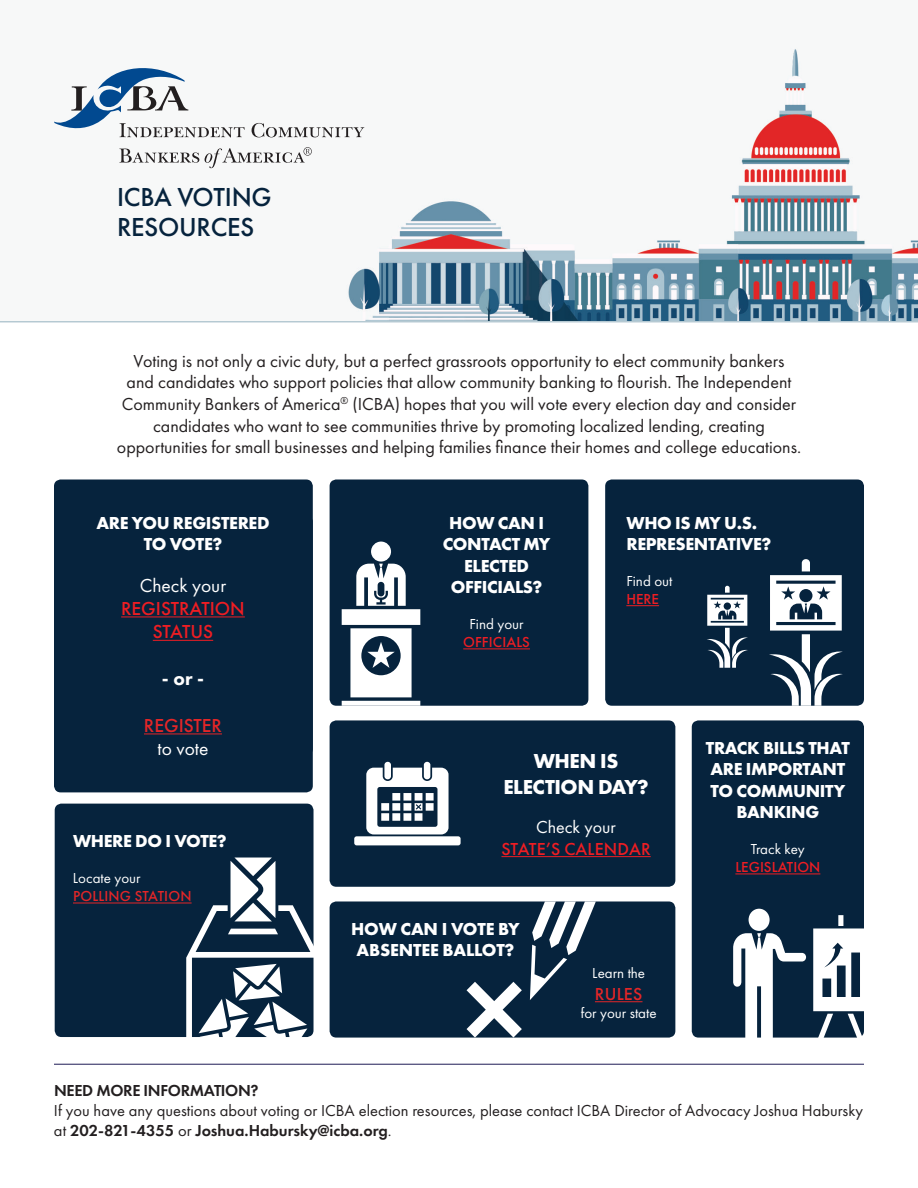
<style>
.page{position:relative;width:918px;height:1188px;background:#fff}
.page>*{position:absolute;margin:0;border:0;box-sizing:border-box;transform-origin:0 0}
.t1{font:500 27px/30px "Futura PT";letter-spacing:-.01em;color:#06233d}
.t2{font:700 21px/25.2px "Futura PT";letter-spacing:-.02em;color:#fff;text-align:center}
.t3{font:500 19.5px/23.4px "Futura PT";color:#ee1d23;text-align:center}
.t4{font:19.5px "Futura PT";color:#fff}
.t5{font:500 19.5px "Futura PT";color:#e32628}
.t6{font:800 19.5px "Futura PT";color:#fff}
.t7{font:18px/21.6px "Futura PT";color:#231f20;text-align:center}
.t8{font:700 18px/21.6px "Futura PT";letter-spacing:-.02em;color:#fff;text-align:center}
.t9{font:500 18px "Futura PT";letter-spacing:.01em;color:#ee1d23}
.t10{font:18px "Futura PT";color:#fff}
.t11{font:500 18px "Futura PT";letter-spacing:.01em;color:#e32628}
.t12{font:16.5px/19.8px "Futura PT";color:#231f20}
.t13{font:600 16.5px "Futura PT";letter-spacing:-.02em;color:#231f20}
.t14{font:15px "Futura PT";color:#fff}
.t15{font:500 15px "Futura PT";color:#ee1d23}
.t16{font:500 15px "Futura PT";letter-spacing:.01em;color:#e32628}
.s1{font-weight:600}
</style>
<div class="page">
<svg style="left:0;top:320px;width:918px;height:2px;fill:#b5c9d2"></svg>
<div style="left:330px;top:720px;width:345px;height:167px;background:#06233d;border-radius:7px"></div>
<svg style="left:354px;top:762px;width:107px;height:83px"></svg>
<hr style="left:501px;top:856px;width:150px;height:1px;background:#ee1d23">
<div style="left:692px;top:720px;width:172px;height:318px;background:#06233d;border-radius:7px"></div>
<hr style="left:735px;top:874px;width:85px;height:1px;background:#ee1d23">
<svg style="left:733px;top:909px;width:131px;height:129px"></svg>
<div style="left:55px;top:804px;width:259px;height:233px;background:#06233d;border-radius:7px"></div>
<hr style="left:73px;top:903px;width:119px;height:1px;background:#e32628">
<svg style="left:186px;top:858px;width:134px;height:206px"></svg>
<div style="left:605px;top:480px;width:259px;height:226px;background:#06233d;border-radius:7px"></div>
<svg style="left:707px;top:559px;width:136px;height:147px"></svg>
<hr style="left:626px;top:605px;width:33px;height:1px;background:#ee1d23">
<div style="left:330px;top:480px;width:258px;height:226px;background:#06233d;border-radius:7px"></div>
<hr style="left:463px;top:649px;width:67px;height:1px;background:#ee1d23">
<svg style="left:342px;top:542px;width:78px;height:164px"></svg>
<div style="left:54px;top:480px;width:259px;height:312px;background:#06233d;border-radius:7px"></div>
<hr style="left:121px;top:616px;width:124px;height:1px;background:#ee1d23">
<hr style="left:153px;top:640px;width:60px;height:1px;background:#ee1d23">
<hr style="left:144px;top:733px;width:78px;height:1px;background:#e32628">
<div style="left:330px;top:901px;width:345px;height:137px;background:#06233d;border-radius:7px"></div>
<svg style="left:467px;top:901px;width:129px;height:137px"></svg>
<hr style="left:595px;top:1001px;width:48px;height:1px;background:#e32628">
<hr style="left:54px;top:1064px;width:810px;height:1px;background:#1e1b55">
<img style="left:199px;top:48px;width:719px;height:272px">
<svg style="left:54px;top:68px;width:191px;height:71px"></svg>
<svg style="left:252px;top:123px;width:112px;height:14px"></svg>
<svg style="left:119px;top:148px;width:80px;height:15px"></svg>
<svg style="left:205px;top:147px;width:107px;height:21px"></svg>
<h1 class="t1" style="left:117px;top:182px;width:156px">ICBA VOTING<br>RESOURCES</h1>
<p class="t7" style="left:117px;top:350px;width:686px">Voting is not only a civic duty, but a perfect grassroots opportunity to elect community bankers<br>and candidates who support policies that allow community banking to flourish. The Independent Community Bankers of America<sup>®</sup> (ICBA) hopes that you will vote every election day and consider candidates who want to see communities thrive by promoting localized lending, creating opportunities for small businesses and helping families finance their homes and college educations.</p>
<p class="t8" style="left:96px;top:511px;width:175px">ARE YOU REGISTERED<br>TO VOTE?</p>
<p class="t4" style="left:140px;top:574px;width:88px">Check your</p>
<p class="t3" style="left:121px;top:597px;width:125px">REGISTRATION<br>STATUS</p>
<p class="t6" style="left:162px;top:666px;width:44px">- or -</p>
<p class="t5" style="left:144px;top:714px;width:80px">REGISTER</p>
<p class="t4" style="left:158px;top:737px;width:52px">to vote</p>
<p class="t8" style="left:73px;top:830px;width:155px">WHERE DO I VOTE?</p>
<p class="t14" style="left:73px;top:870px;width:69px">Locate your</p>
<p class="t16" style="left:73px;top:887px;width:120px">POLLING STATION</p>
<p class="t8" style="left:443px;top:511px;width:109px">HOW CAN I<br>CONTACT MY<br>ELECTED<br>OFFICIALS?</p>
<p class="t14" style="left:469px;top:615px;width:56px">Find your</p>
<p class="t15" style="left:463px;top:633px;width:68px">OFFICIALS</p>
<p class="t8" style="left:626px;top:511px;width:146px;text-align:left">WHO IS MY U.S.<br>REPRESENTATIVE?</p>
<p class="t14" style="left:626px;top:572px;width:48px">Find out</p>
<p class="t15" style="left:626px;top:590px;width:34px">HERE</p>
<p class="t2" style="left:503px;top:748px;width:147px">WHEN IS<br>ELECTION DAY?</p>
<p class="t10" style="left:536px;top:817px;width:81px">Check your</p>
<p class="t9" style="left:501px;top:838px;width:151px">STATE’S CALENDAR</p>
<p class="t8" style="left:351px;top:918px;width:170px">HOW CAN I VOTE BY<br>ABSENTEE BALLOT?</p>
<p class="t14" style="left:592px;top:964px;width:54px">Learn the</p>
<p class="t11" style="left:595px;top:983px;width:49px">RULES</p>
<p class="t14" style="left:581px;top:1004px;width:77px">for your state</p>
<p class="t8" style="left:706px;top:736px;width:145px">TRACK BILLS THAT<br>ARE IMPORTANT<br>TO COMMUNITY<br>BANKING</p>
<p class="t14" style="left:751px;top:841px;width:56px">Track key</p>
<p class="t15" style="left:735px;top:858px;width:86px">LEGISLATION</p>
<p class="t13" style="left:54px;top:1080px;width:206px">NEED MORE INFORMATION?</p>
<p class="t12" style="left:54px;top:1101px;width:810px">If you have any questions about voting or ICBA election resources, please contact ICBA Director of Advocacy Joshua Habursky at <span class="s1">202-821-4355</span> or <span class="s1">Joshua.Habursky@icba.org</span>.</p>
</div>
